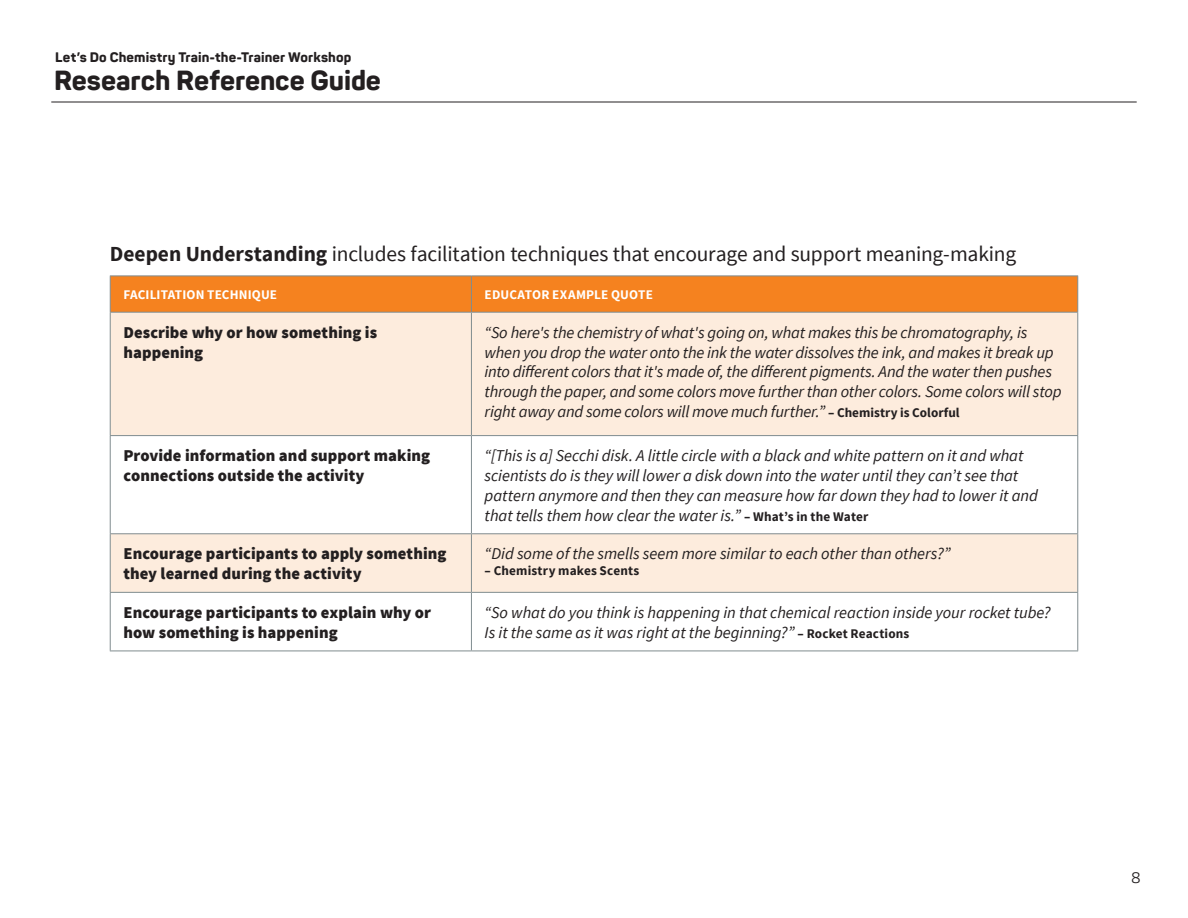
<style>
.page{position:relative;width:1188px;height:918px;background:#fff}
.page>*{position:absolute;margin:0;border:0;box-sizing:border-box;transform-origin:0 0}
.t1{font:800 27.3px "Panton";letter-spacing:-.005em;color:#231f20}
.t2{font:21.45px "Source Sans Pro";letter-spacing:-.01em;color:#231f20}
.t3{font:italic 16.5px/19.8px "Source Sans Pro";letter-spacing:-.005em;color:#231f20}
.t4{font:900 16.5px/19.8px "Source Sans Pro";letter-spacing:.005em;color:#231f20}
.t5{font:15px "Panton";color:#231f20}
.t6{font:800 13.65px "Panton";letter-spacing:.01em;color:#231f20}
.t7{font:700 13.2px "Source Sans Pro";letter-spacing:.01em;color:#fff}
.t8{font:700 13.2px "Source Sans Pro";letter-spacing:.01em;color:#231f20}
.s1{font-weight:700}
.s2{font-weight:700;font-style:normal;font-size:13.2px}
</style>
<div class="page">
<hr style="left:51px;top:102px;width:1086px;height:1px;background:#231f20">
<div style="left:111px;top:276px;width:966px;height:36px;background:#f5821f"></div>
<svg style="left:111px;top:313px;width:966px;height:279px;fill:#fdecdd"></svg>
<hr style="left:110px;top:275px;width:361px;height:1px;background:#808c8f">
<hr style="left:110px;top:276px;width:1px;height:36px;background:#808c8f">
<hr style="left:471px;top:275px;width:607px;height:1px;background:#808c8f">
<hr style="left:471px;top:276px;width:1px;height:36px;background:#808c8f">
<hr style="left:1077px;top:276px;width:1px;height:36px;background:#808c8f">
<hr style="left:110px;top:312px;width:361px;height:1px;background:#808c8f">
<hr style="left:110px;top:313px;width:1px;height:122px;background:#808c8f">
<hr style="left:471px;top:312px;width:607px;height:1px;background:#808c8f">
<hr style="left:471px;top:313px;width:1px;height:122px;background:#808c8f">
<hr style="left:1077px;top:313px;width:1px;height:122px;background:#808c8f">
<hr style="left:110px;top:435px;width:361px;height:1px;background:#808c8f">
<hr style="left:110px;top:436px;width:1px;height:97px;background:#808c8f">
<hr style="left:471px;top:435px;width:607px;height:1px;background:#808c8f">
<hr style="left:471px;top:436px;width:1px;height:97px;background:#808c8f">
<hr style="left:1077px;top:436px;width:1px;height:97px;background:#808c8f">
<hr style="left:110px;top:533px;width:361px;height:1px;background:#808c8f">
<hr style="left:110px;top:534px;width:1px;height:58px;background:#808c8f">
<hr style="left:471px;top:533px;width:607px;height:1px;background:#808c8f">
<hr style="left:471px;top:534px;width:1px;height:58px;background:#808c8f">
<hr style="left:1077px;top:534px;width:1px;height:58px;background:#808c8f">
<hr style="left:110px;top:592px;width:361px;height:1px;background:#808c8f">
<hr style="left:110px;top:593px;width:1px;height:58px;background:#808c8f">
<hr style="left:471px;top:592px;width:607px;height:1px;background:#808c8f">
<hr style="left:471px;top:593px;width:1px;height:58px;background:#808c8f">
<hr style="left:1077px;top:593px;width:1px;height:58px;background:#808c8f">
<hr style="left:110px;top:651px;width:361px;height:1px;background:#808c8f">
<hr style="left:471px;top:651px;width:607px;height:1px;background:#808c8f">
<p class="t6" style="left:55px;top:49px;width:298px">Let’s Do Chemistry Train-the-Trainer Workshop</p>
<h1 class="t1" style="left:54px;top:63px;width:329px">Research Reference Guide</h1>
<p class="t2" style="left:110px;top:240px;width:908px"><span class="s1">Deepen Understanding</span> includes facilitation techniques that encourage and support meaning-making</p>
<p class="t7" style="left:123px;top:286px;width:155px">FACILITATION TECHNIQUE</p>
<p class="t7" style="left:485px;top:286px;width:170px">EDUCATOR EXAMPLE QUOTE</p>
<p class="t4" style="left:123px;top:323px;width:255px">Describe why or how something is happening</p>
<p class="t3" style="left:485px;top:322px;width:578px">“So here's the chemistry of what's going on, what makes this be chromatography, is when you drop the water onto the ink the water dissolves the ink, and makes it break up into different colors that it's made of, the different pigments. And the water then pushes through the paper, and some colors move further than other colors. Some colors will stop right away and some colors will move much further.” <span class="s2">– Chemistry is Colorful</span></p>
<p class="t4" style="left:123px;top:447px;width:308px">Provide information and support making connections outside the activity</p>
<p class="t3" style="left:485px;top:446px;width:555px">“[This is a] Secchi disk. A little circle with a black and white pattern on it and what scientists do is they will lower a disk down into the water until they can’t see that pattern anymore and then they can measure how far down they had to lower it and that tells them how clear the water is.” <span class="s2">– What’s in the Water</span></p>
<p class="t4" style="left:123px;top:545px;width:325px">Encourage participants to apply something they learned during the activity</p>
<p class="t3" style="left:485px;top:544px;width:467px">“Did some of the smells seem more similar to each other than others?”</p>
<p class="t8" style="left:485px;top:562px;width:156px">– Chemistry makes Scents</p>
<p class="t4" style="left:123px;top:603px;width:309px">Encourage participants to explain why or how something is happening</p>
<p class="t3" style="left:485px;top:603px;width:567px">“So what do you think is happening in that chemical reaction inside your rocket tube?<br>Is it the same as it was right at the beginning?” <span class="s2">– Rocket Reactions</span></p>
<p class="t5" style="left:1131px;top:868px;width:11px">8</p>
</div>
